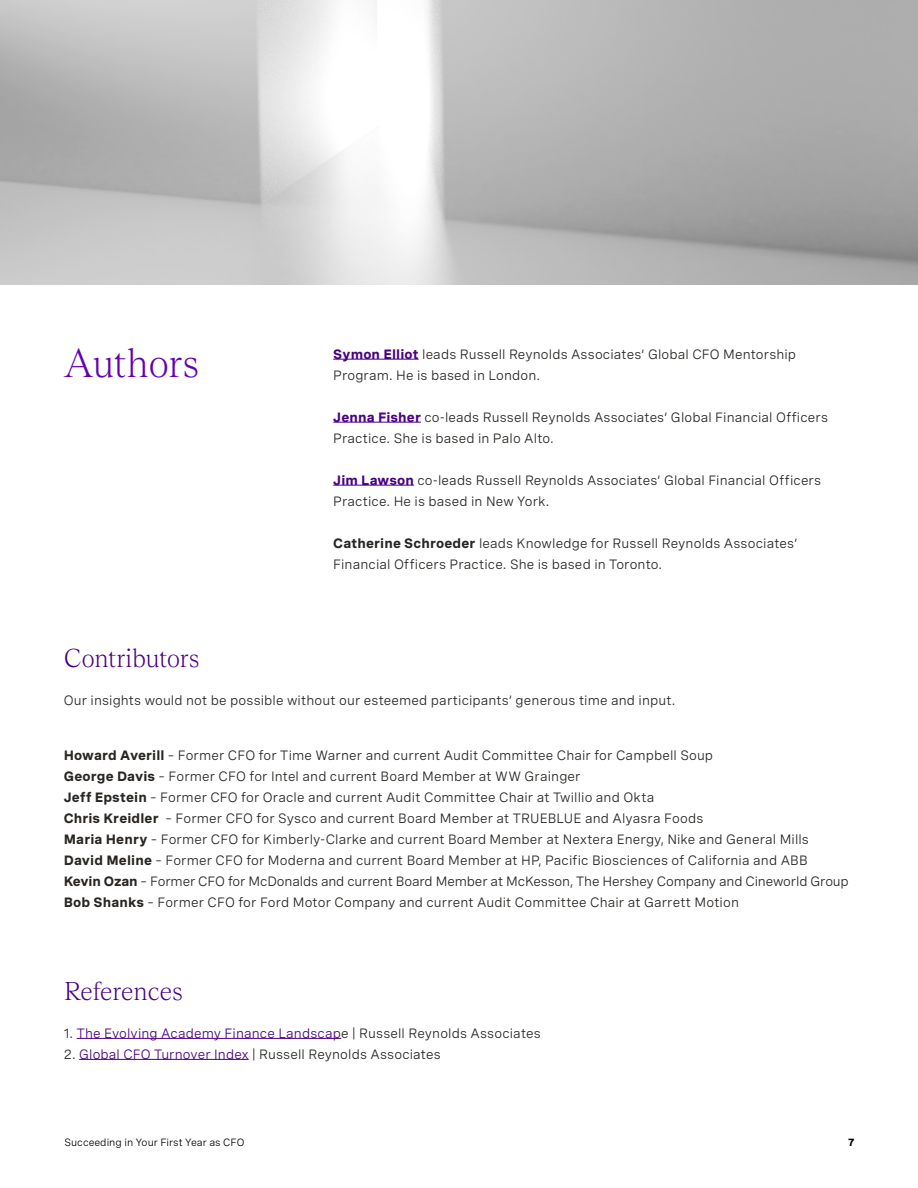
<style>
.page{position:relative;width:918px;height:1188px;background:#fff}
.page>*{position:absolute;margin:0;border:0;box-sizing:border-box;transform-origin:0 0}
.t1{font:300 42px "Teodor";color:#6500ad}
.t2{font:300 27px "Teodor";color:#4a0080}
.t3{font:13.5px/21px "Spezia";letter-spacing:.01em;color:#282522}
.t4{font:13.5px "Spezia";letter-spacing:.01em;color:#4a0080}
.t5{font:10.5px "Spezia";color:#000}
.t6{font:700 10.5px "Spezia";color:#000}
.s1{font-weight:700;color:#4a0080}
.s2{font-weight:700}
.s3{color:#282522}
.s4{color:#4a0080}
</style>
<div class="page">
<hr style="left:333px;top:359px;width:86px;height:1px;background:#4a0080">
<hr style="left:333px;top:422px;width:88px;height:1px;background:#4a0080">
<hr style="left:333px;top:485px;width:81px;height:1px;background:#4a0080">
<hr style="left:77px;top:1038px;width:264px;height:1px;background:#4a0080">
<hr style="left:79px;top:1059px;width:170px;height:1px;background:#4a0080">
<h1 class="t1" style="left:64px;top:334px;width:137px">Authors</h1>
<p class="t3" style="left:333px;top:342px;width:464px"><span class="s1">Symon Elliot</span> leads Russell Reynolds Associates’ Global CFO Mentorship<br>Program. He is based in London.</p>
<p class="t3" style="left:333px;top:405px;width:496px"><span class="s1">Jenna Fisher</span> co-leads Russell Reynolds Associates’ Global Financial Officers<br>Practice. She is based in Palo Alto.</p>
<p class="t3" style="left:333px;top:468px;width:489px"><span class="s1">Jim Lawson</span> co-leads Russell Reynolds Associates’ Global Financial Officers<br>Practice. He is based in New York.</p>
<p class="t3" style="left:333px;top:531px;width:466px"><span class="s2">Catherine Schroeder</span> leads Knowledge for Russell Reynolds Associates’<br>Financial Officers Practice. She is based in Toronto.</p>
<h2 class="t2" style="left:64px;top:639px;width:137px">Contributors</h2>
<p class="t3" style="left:64px;top:689px;width:613px">Our insights would not be possible without our esteemed participants’ generous time and input.</p>
<p class="t3" style="left:64px;top:744px;width:787px"><span class="s2">Howard Averill</span> – Former CFO for Time Warner and current Audit Committee Chair for Campbell Soup<br><span class="s2">George Davis</span> – Former CFO for Intel and current Board Member at WW Grainger<br><span class="s2">Jeff Epstein</span> – Former CFO for Oracle and current Audit Committee Chair at Twillio and Okta<br><span class="s2">Chris Kreidler</span> – Former CFO for Sysco and current Board Member at TRUEBLUE and Alyasra Foods<br><span class="s2">Maria Henry</span> – Former CFO for Kimberly-Clarke and current Board Member at Nextera Energy, Nike and General Mills <span class="s2">David Meline</span> – Former CFO for Moderna and current Board Member at HP, Pacific Biosciences of California and ABB<br><span class="s2">Kevin Ozan</span> – Former CFO for McDonalds and current Board Member at McKesson, The Hershey Company and Cineworld Group <span class="s2">Bob Shanks</span> – Former CFO for Ford Motor Company and current Audit Committee Chair at Garrett Motion</p>
<h2 class="t2" style="left:64px;top:972px;width:121px">References</h2>
<p class="t4" style="left:64px;top:1023px;width:479px"><span class="s3">1.</span> The Evolving Academy Finance Landscap<span class="s3">e | Russell Reynolds Associates</span></p>
<p class="t3" style="left:64px;top:1042px;width:378px">2. <span class="s4">Global CFO Turnover Index</span> | Russell Reynolds Associates</p>
<p class="t5" style="left:64px;top:1135px;width:181px">Succeeding in Your First Year as CFO</p>
<p class="t6" style="left:848px;top:1134px;width:7px">7</p>
</div>
